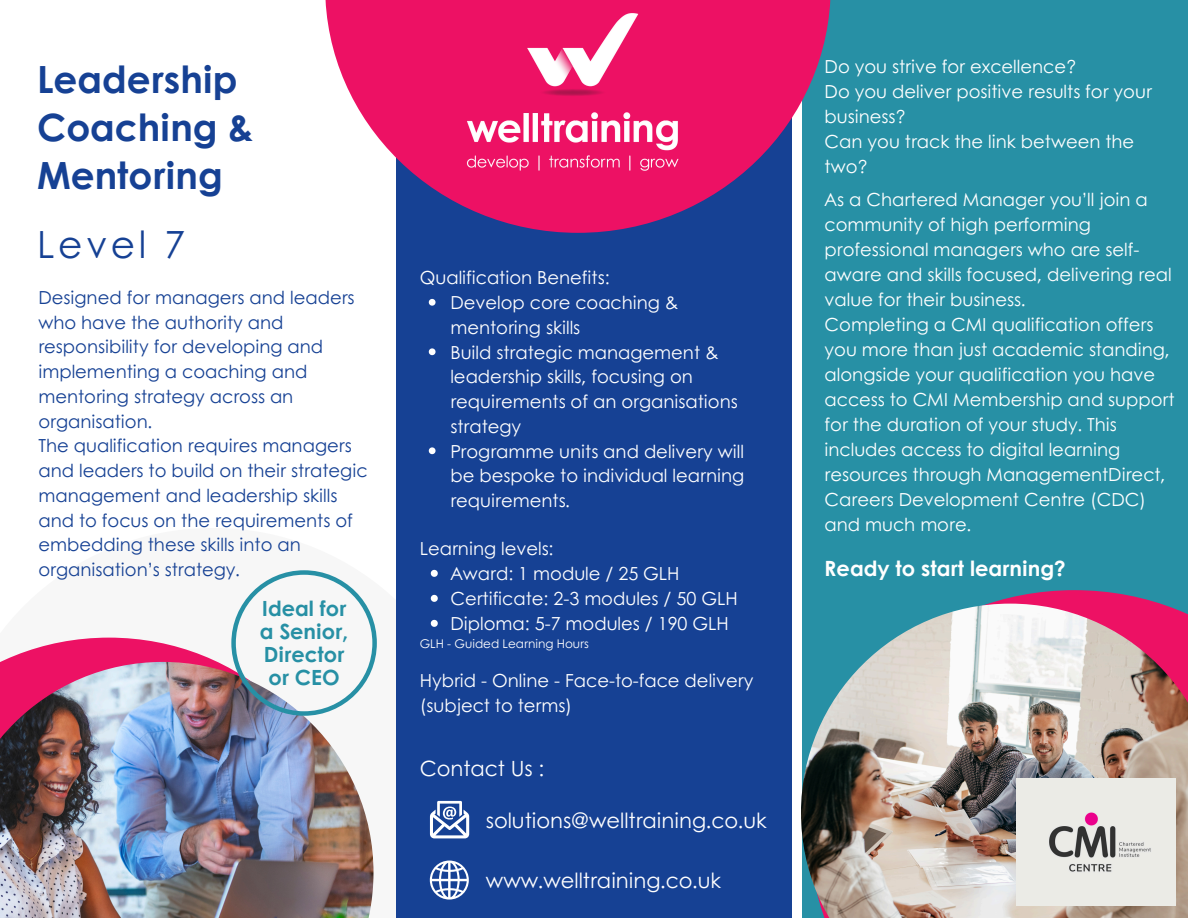
<style>
.page{position:relative;width:1188px;height:918px;background:#fff}
.page>*{position:absolute;margin:0;border:0;box-sizing:border-box;transform-origin:0 0}
.t1{font:700 37.5px/48.3px "Century Gothic";color:#164194}
.t2{font:37.5px "Century Gothic";letter-spacing:.1em;color:#164194}
.t3{font:21px "Century Gothic";color:#fff}
.t4{font:700 21px/23.1px "Century Gothic";color:#2790a5;text-align:justify}
.t5{font:700 21px "Century Gothic";color:#fff}
.t6{font:18px/25px "Century Gothic";color:#fff}
.t7{font:18px/24.8px "Century Gothic";color:#164194}
.t8{font:12px "Century Gothic";color:#fff}
</style>
<div class="page">
<div style="left:802px;top:0;width:386px;height:918px;background:#2790a5"></div>
<div style="left:396px;top:0;width:396px;height:918px;background:#164194"></div>
<svg style="left:988px;top:590px;width:173px;height:14px;fill:#ed1164"></svg>
<img style="left:801px;top:604px;width:387px;height:314px">
<svg style="left:325px;top:0;width:506px;height:233px;fill:#ed1164"></svg>
<svg style="left:0;top:638px;width:218px;height:24px;fill:#ed1164"></svg>
<img style="left:0;top:662px;width:373px;height:256px">
<svg style="left:430px;top:801px;width:39px;height:37px"></svg>
<svg style="left:430px;top:861px;width:39px;height:39px"></svg>
<img style="left:1017px;top:779px;width:158px;height:127px">
<img style="left:467px;top:13px;width:212px;height:158px">
<svg style="left:231px;top:570px;width:146px;height:146px"></svg>
<svg style="left:429px;top:299px;width:7px;height:7px"></svg>
<svg style="left:429px;top:348px;width:7px;height:7px"></svg>
<svg style="left:429px;top:447px;width:7px;height:7px"></svg>
<svg style="left:431px;top:570px;width:7px;height:7px"></svg>
<svg style="left:431px;top:595px;width:7px;height:7px"></svg>
<svg style="left:431px;top:620px;width:7px;height:7px"></svg>
<h5 class="t1" style="left:37px;top:53px;width:217px">Leadership<br>Coaching &amp;<br>Mentoring</h5>
<p class="t2" style="left:37px;top:216px;width:149px">Level 7</p>
<p class="t7" style="left:38px;top:284px;width:331px">Designed for managers and leaders who have the authority and responsibility for developing and implementing a coaching and mentoring strategy across an organisation.<br>The qualification requires managers and leaders to build on their strategic management and leadership skills and to focus on the requirements of embedding these skills into an organisation’s strategy.</p>
<p class="t4" style="left:260px;top:596px;width:90px">Ideal for a Senior, Director</p>
<p class="t4" style="left:268px;top:665px;width:73px">or CEO</p>
<p class="t6" style="left:420px;top:264px;width:191px">Qualification Benefits:</p>
<h5 class="t6" style="left:450px;top:289px;width:229px">Develop core coaching &amp; mentoring skills</h5>
<h5 class="t6" style="left:450px;top:339px;width:289px">Build strategic management &amp; leadership skills, focusing on requirements of an organisations strategy</h5>
<h3 class="t6" style="left:450px;top:438px;width:295px;text-align:justify">Programme units and delivery will be bespoke to individual learning requirements.</h3>
<h2 class="t6" style="left:420px;top:535px;width:135px">Learning levels:</h2>
<h5 class="t6" style="left:450px;top:560px;width:231px">Award: 1 module / 25 GLH</h5>
<p class="t6" style="left:450px;top:585px;width:289px">Certificate: 2-3 modules / 50 GLH</p>
<h3 class="t6" style="left:450px;top:610px;width:280px">Diploma: 5-7 modules / 190 GLH</h3>
<p class="t8" style="left:420px;top:634px;width:171px">GLH - Guided Learning Hours</p>
<p class="t6" style="left:420px;top:667px;width:335px">Hybrid - Online - Face-to-face delivery (subject to terms)</p>
<p class="t3" style="left:420px;top:752px;width:126px">Contact Us :</p>
<p class="t3" style="left:486px;top:804px;width:282px">solutions@welltraining.co.uk</p>
<p class="t3" style="left:486px;top:864px;width:237px">www.welltraining.co.uk</p>
<h5 class="t6" style="left:825px;top:53px;width:329px">Do you strive for excellence?<br>Do you deliver positive results for your business?<br>Can you track the link between the two?</h5>
<p class="t6" style="left:825px;top:186px;width:352px">As a Chartered Manager you’ll join a community of high performing professional managers who are self&shy;aware and skills focused, delivering real value for their business.<br>Completing a CMI qualification offers you more than just academic standing, alongside your qualification you have access to CMI Membership and support for the duration of your study. This includes access to digital learning resources through ManagementDirect, Careers Development Centre (CDC) and much more.</p>
<h1 class="t5" style="left:825px;top:552px;width:243px">Ready to start learning?</h1>
</div>
